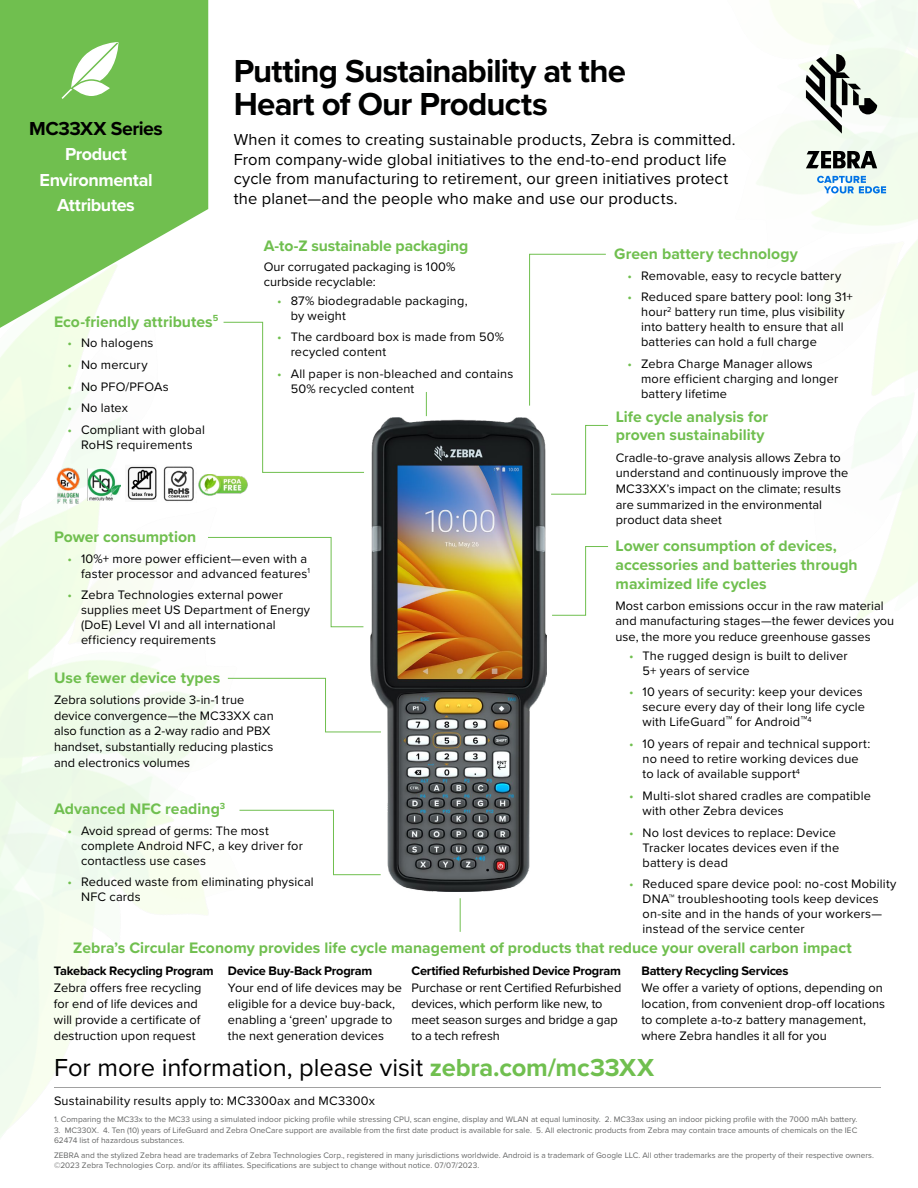
<style>
.page{position:relative;width:918px;height:1188px;background:#fff}
.page>*{position:absolute;margin:0;border:0;box-sizing:border-box;transform-origin:0 0}
.t1{font:700 33px/33px "Proxima Nova";letter-spacing:-.025em;color:#000101}
.t2{font:25.5px "Proxima Nova";color:#000}
.t3{font:700 19.5px "Proxima Nova";letter-spacing:-.025em;color:#000}
.t4{font:700 18px/25.5px "Proxima Nova";letter-spacing:-.025em;color:#fff;text-align:center}
.t5{font:16.5px/19.5px "Proxima Nova";letter-spacing:.01em;color:#000}
.t6{font:700 15.75px/18.8px "Proxima Nova";color:#70bf4f}
.t7{font:12.75px/15px "Proxima Nova";letter-spacing:.01em;color:#000}
.t8{font:700 12.75px "Proxima Nova";letter-spacing:-.02em;color:#000}
.t9{font:8.25px/10.5px "Proxima Nova";color:#666767}
.s1{color:#70bf4f}
.s2{font-size:15px}
.s3{font-weight:700;color:#70bf4f}
</style>
<div class="page">
<img style="left:0;top:200px;width:370px;height:938px">
<svg style="left:0;top:0;width:208px;height:370px;fill:#70bf4f"></svg>
<svg style="left:529px;top:254px;width:77px;height:152px"></svg>
<img style="left:370px;top:417px;width:177px;height:475px">
<img style="left:161px;top:465px;width:35px;height:38px">
<img style="left:125px;top:465px;width:32px;height:36px">
<img style="left:196px;top:474px;width:53px;height:29px">
<img style="left:88px;top:469px;width:32px;height:31px">
<img style="left:50px;top:465px;width:36px;height:42px">
<svg style="left:223px;top:322px;width:142px;height:151px"></svg>
<svg style="left:227px;top:678px;width:155px;height:55px"></svg>
<svg style="left:552px;top:546px;width:57px;height:70px"></svg>
<svg style="left:551px;top:425px;width:58px;height:70px"></svg>
<hr style="left:460px;top:898px;width:1px;height:34px;background:#70bf4f">
<svg style="left:426px;top:392px;width:1px;height:24px"></svg>
<div style="left:40px;top:1077px;width:852px;height:12px;background:#000;opacity:.16"></div>
<svg style="left:806px;top:54px;width:71px;height:80px"></svg>
<svg style="left:806px;top:151px;width:71px;height:17px"></svg>
<svg style="left:817px;top:176px;width:69px;height:17px"></svg>
<svg style="left:60px;top:41px;width:60px;height:60px"></svg>
<svg style="left:207px;top:537px;width:157px;height:91px"></svg>
<svg style="left:239px;top:810px;width:142px;height:65px"></svg>
<h3 class="t3" style="left:29px;top:114px;width:135px">MC33XX Series</h3>
<h3 class="t4" style="left:39px;top:141px;width:115px">Product<br>Environmental<br>Attributes</h3>
<p class="t6" style="left:54px;top:312px;width:166px">Eco-friendly attributes<sup>5</sup></p>
<p class="t7" style="left:68px;top:335px;width:88px"><span class="s1">•</span> No halogens</p>
<p class="t7" style="left:68px;top:357px;width:82px"><span class="s1">•</span> No mercury</p>
<p class="t7" style="left:68px;top:378px;width:103px"><span class="s1">•</span> No PFO/PFOAs</p>
<p class="t7" style="left:68px;top:400px;width:62px"><span class="s1">•</span> No latex</p>
<p class="t7" style="left:68px;top:422px;width:139px;text-align:center"><span class="s1">•</span> Compliant with global<br>RoHS requirements</p>
<h1 class="t1" style="left:234px;top:53px;width:394px">Putting Sustainability at the<br>Heart of Our Products</h1>
<p class="t5" style="left:234px;top:129px;width:503px">When it comes to creating sustainable products, Zebra is committed.<br>From company-wide global initiatives to the end-to-end product life cycle from manufacturing to retirement, our green initiatives protect the planet—and the people who make and use our products.</p>
<p class="t6" style="left:264px;top:236px;width:206px">A-to-Z sustainable packaging</p>
<p class="t7" style="left:264px;top:259px;width:193px">Our corrugated packaging is 100% curbside recyclable:</p>
<p class="t7" style="left:291px;top:292px;width:178px;text-indent:-14px"><span class="s1">•</span> 87% biodegradable packaging, by weight</p>
<p class="t7" style="left:291px;top:329px;width:215px;text-indent:-14px"><span class="s1">•</span> The cardboard box is made from 50% recycled content</p>
<p class="t7" style="left:291px;top:366px;width:224px;text-indent:-14px"><span class="s1">•</span> All paper is non-bleached and contains<br>50% recycled content</p>
<p class="t6" style="left:614px;top:244px;width:185px">Green battery technology</p>
<p class="t7" style="left:628px;top:267px;width:215px"><span class="s1">•</span> Removable, easy to recycle battery</p>
<p class="t7" style="left:641px;top:289px;width:213px;text-indent:-14px"><span class="s1">•</span> Reduced spare battery pool: long 31+ hour<sup>2</sup> battery run time, plus visibility into battery health to ensure that all batteries can hold a full charge</p>
<p class="t7" style="left:641px;top:356px;width:199px;text-indent:-14px"><span class="s1">•</span> Zebra Charge Manager allows more efficient charging and longer battery lifetime</p>
<p class="t6" style="left:616px;top:407px;width:154px">Life cycle analysis for proven sustainability</p>
<p class="t7" style="left:616px;top:449px;width:234px;line-height:15.8px">Cradle-to-grave analysis allows Zebra to understand and continuously improve the MC33XX’s impact on the climate; results are summarized in the environmental product data sheet</p>
<p class="t6" style="left:54px;top:527px;width:144px">Power consumption</p>
<p class="t7" style="left:68px;top:550px;width:244px;text-align:right"><span class="s1">•</span> 10%+ more power efficient—even with a faster processor and advanced features<sup>1</sup></p>
<p class="t7" style="left:81px;top:587px;width:231px;text-indent:-14px"><span class="s1">•</span> Zebra Technologies external power supplies meet US Department of Energy (DoE) Level VI and all international efficiency requirements</p>
<p class="t6" style="left:54px;top:668px;width:168px">Use fewer device types</p>
<p class="t7" style="left:54px;top:691px;width:221px;line-height:15.8px">Zebra solutions provide 3-in-1 true device convergence—the MC33XX can also function as a 2-way radio and PBX handset, substantially reducing plastics and electronics volumes</p>
<p class="t6" style="left:54px;top:799px;width:173px">Advanced NFC reading<sup>3</sup></p>
<p class="t7" style="left:81px;top:822px;width:223px;text-indent:-14px"><span class="s1">•</span> Avoid spread of germs: The most complete Android NFC, a key driver for contactless use cases</p>
<p class="t7" style="left:81px;top:874px;width:234px;text-indent:-14px"><span class="s1">•</span> Reduced waste from eliminating physical<br>NFC cards</p>
<p class="t6" style="left:616px;top:536px;width:244px">Lower consumption of devices, accessories and batteries through maximized life cycles</p>
<p class="t7" style="left:616px;top:597px;width:280px;line-height:15.8px">Most carbon emissions occur in the raw material and manufacturing stages—the fewer devices you use, the more you reduce greenhouse gasses</p>
<p class="t7" style="left:643px;top:647px;width:207px;text-indent:-14px"><span class="s1">•</span> The rugged design is built to deliver<br>5+ years of service</p>
<p class="t7" style="left:643px;top:684px;width:224px;text-indent:-14px"><span class="s1">•</span> 10 years of security: keep your devices secure every day of their long life cycle with LifeGuard<span class="s2">™</span> for Android<span class="s2">™</span><sup>4</sup></p>
<p class="t7" style="left:643px;top:736px;width:229px;text-indent:-14px"><span class="s1">•</span> 10 years of repair and technical support: no need to retire working devices due to lack of available support<sup>4</sup></p>
<p class="t7" style="left:643px;top:788px;width:230px;text-indent:-14px"><span class="s1">•</span> Multi-slot shared cradles are compatible with other Zebra devices</p>
<p class="t7" style="left:643px;top:824px;width:198px;text-indent:-14px"><span class="s1">•</span> No lost devices to replace: Device<br>Tracker locates devices even if the battery is dead</p>
<p class="t7" style="left:643px;top:876px;width:256px;text-indent:-14px"><span class="s1">•</span> Reduced spare device pool: no-cost Mobility DNA™ troubleshooting tools keep devices on-site and in the hands of your workers— instead of the service center</p>
<p class="t6" style="left:73px;top:938px;width:780px">Zebra’s Circular Economy provides life cycle management of products that reduce your overall carbon impact</p>
<p class="t8" style="left:411px;top:961px;width:211px">Certified Refurbished Device Program</p>
<p class="t7" style="left:411px;top:980px;width:211px;line-height:15.8px">Purchase or rent Certified Refurbished devices, which perform like new, to meet season surges and bridge a gap to a tech refresh</p>
<p class="t8" style="left:641px;top:961px;width:149px">Battery Recycling Services</p>
<p class="t7" style="left:641px;top:980px;width:245px;line-height:15.8px">We offer a variety of options, depending on location, from convenient drop-off locations to complete a-to-z battery management, where Zebra handles it all for you</p>
<p class="t8" style="left:54px;top:961px;width:161px">Takeback Recycling Program</p>
<p class="t7" style="left:54px;top:980px;width:149px;line-height:15.8px">Zebra offers free recycling for end of life devices and will provide a certificate of destruction upon request</p>
<p class="t8" style="left:228px;top:961px;width:146px">Device Buy-Back Program</p>
<p class="t7" style="left:228px;top:980px;width:176px;line-height:15.8px">Your end of life devices may be eligible for a device buy-back, enabling a ‘green’ upgrade to the next generation devices</p>
<h2 class="t2" style="left:54px;top:1048px;width:602px">For more information, please visit <span class="s3">zebra.com/mc33XX</span></h2>
<p class="t7" style="left:54px;top:1093px;width:323px">Sustainability results apply to: MC3300ax and MC3300x</p>
<p class="t9" style="left:54px;top:1114px;width:805px">1. Comparing the MC33x to the MC33 using a simulated indoor picking profile while stressing CPU, scan engine, display and WLAN at equal luminosity. 2. MC33ax using an indoor picking profile with the 7000 mAh battery.</p>
<p class="t9" style="left:54px;top:1124px;width:805px">3. MC330X. 4. Ten (10) years of LifeGuard and Zebra OneCare support are available from the first date product is available for sale. 5. All electronic products from Zebra may contain trace amounts of chemicals on the IEC<br>62474 list of hazardous substances.</p>
<p class="t9" style="left:54px;top:1150px;width:821px">ZEBRA and the stylized Zebra head are trademarks of Zebra Technologies Corp., registered in many jurisdictions worldwide. Android is a trademark of Google LLC. All other trademarks are the property of their respective owners. ©2023 Zebra Technologies Corp. and/or its affiliates. Specifications are subject to change without notice. 07/07/2023.</p>
</div>
